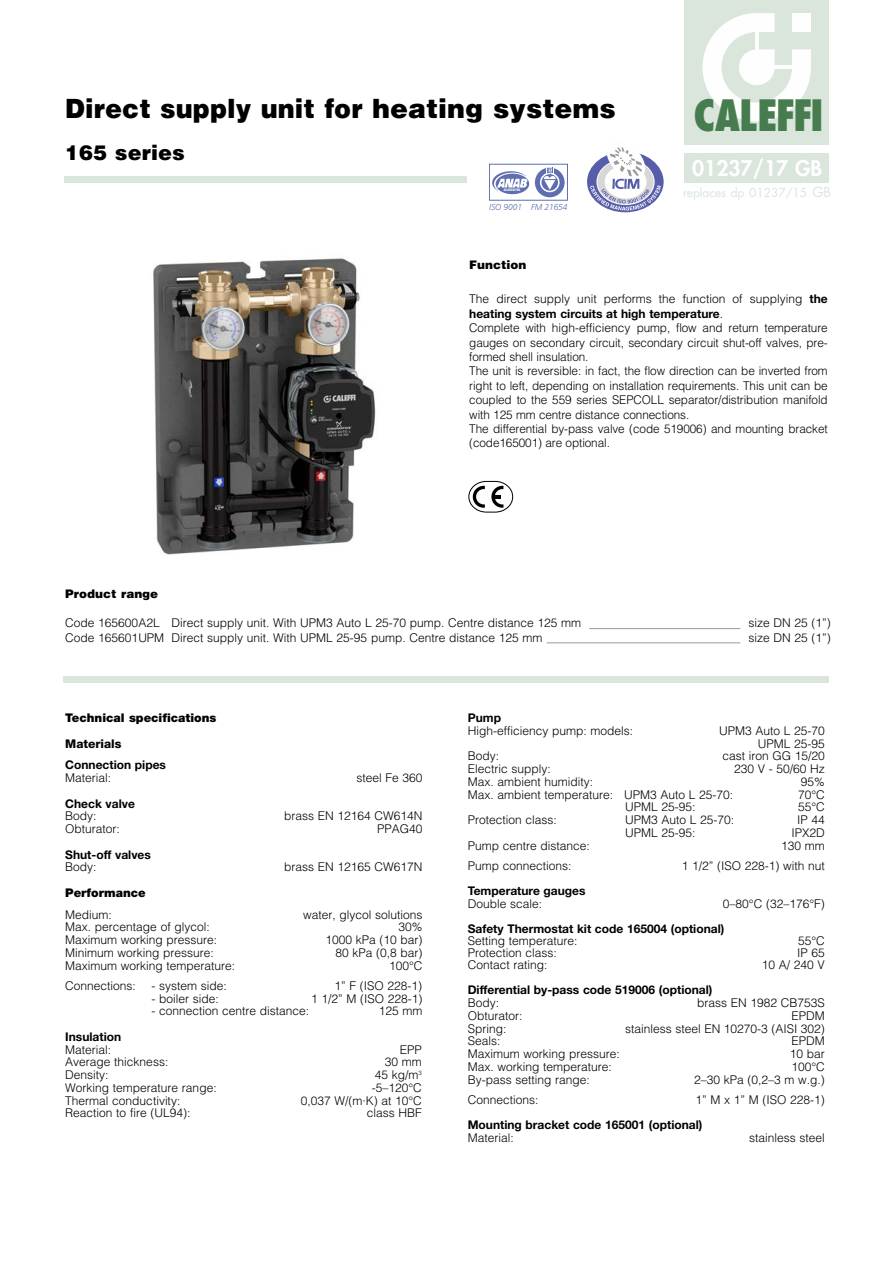
<style>
.page{position:relative;width:893px;height:1263px;background:#fff}
.page>*{position:absolute;margin:0;border:0;box-sizing:border-box;transform-origin:0 0}
.t1{font:800 condensed 42px "Futura";letter-spacing:-.035em;color:#477c4f}
.t2{font:900 27px "Helvetica";color:#000;scale:.95 1}
.t3{font:800 21px "Futura";color:#fff}
.t4{font:900 21px "Helvetica";color:#000}
.t5{font:300 12px/14.4px "Helvetica";color:#000}
.t6{font:700 12px "Helvetica Neue";color:#000}
.t7{font:900 12px "Helvetica Neue";color:#000}
.t8{font:12px "Futura";letter-spacing:-.005em;color:#dae5dc}
.t9{font:900 12px "Helvetica";color:#000}
.t10{font:800 12px "Helvetica Neue";color:#000}
.t11{font:italic 300 8.55px "Frutiger";letter-spacing:-.005em;color:#5e6eb0}
.t12{font:900 condensed 3.15px "Helvetica";letter-spacing:.005em;color:#fefefe}
.s1{font-size:13.5px}
.s2{font-family:"Helvetica Neue";font-weight:700}
.s3{font-family:"Helvetica";font-weight:300}
</style>
<div class="page">
<div style="left:685px;top:153px;width:144px;height:30px;background:#dae5dc"></div>
<div style="left:64px;top:676px;width:765px;height:6px;background:#dae5dc"></div>
<div style="left:685px;top:0;width:144px;height:145px;background:#dae5dc"></div>
<svg style="left:702px;top:13px;width:109px;height:109px"></svg>
<hr style="left:755px;top:32px;width:4px;height:18px;background:#fefefe">
<hr style="left:774px;top:65px;width:18px;height:4px;background:#fefefe">
<img style="left:153px;top:258px;width:223px;height:297px">
<hr style="left:547px;top:642px;width:193px;height:1px;background:#999">
<hr style="left:589px;top:628px;width:151px;height:1px;background:#999">
<svg style="left:468px;top:480px;width:46px;height:33px"></svg>
<div style="left:64px;top:176px;width:403px;height:7px;background:#dae5dc"></div>
<div style="left:496px;top:174px;width:33px;height:20px;background:#5e6eb0;border-radius:50%"></div>
<svg style="left:492px;top:171px;width:36px;height:21px"></svg>
<div style="left:489px;top:164px;width:79px;height:37px;border:1px solid #5e6eb0"></div>
<div style="left:535px;top:168px;width:30px;height:29px;background:#5e6eb0;border-radius:50%"></div>
<svg style="left:540px;top:173px;width:20px;height:19px"></svg>
<svg style="left:541px;top:174px;width:17px;height:17px"></svg>
<svg style="left:544px;top:168px;width:12px;height:22px"></svg>
<svg style="left:587px;top:151px;width:77px;height:61px"></svg>
<svg style="left:590px;top:147px;width:71px;height:64px"></svg>
<h2 class="t2" style="left:65px;top:93px;width:581px">Direct supply unit for heating systems</h2>
<h3 class="t4" style="left:65px;top:141px;width:121px">165 series</h3>
<p class="t12" style="left:504px;top:188px;width:18px">ACCREDITED</p>
<p class="t11" style="left:489px;top:203px;width:80px">ISO 9001 FM 21654</p>
<h1 class="t1" style="left:693px;top:98px;width:132px">CALEFFI</h1>
<h3 class="t3" style="left:692px;top:158px;width:132px">01237/17 GB</h3>
<p class="t8" style="left:683px;top:187px;width:150px">replaces dp 01237/15 <span class="s1">GB</span></p>
<p class="t9" style="left:469px;top:258px;width:59px">Function</p>
<p class="t5" style="left:469px;top:291px;width:360px">The direct supply unit performs the function of supplying <span class="s2">the</span></p>
<p class="t6" style="left:469px;top:309px;width:255px">heating system circuits at high temperature<span class="s3">.</span></p>
<p class="t5" style="left:469px;top:320px;width:360px">Complete with high-efficiency pump, flow and return temperature gauges on secondary circuit, secondary circuit shut-off valves, pre&shy;formed shell insulation.<br>The unit is reversible: in fact, the flow direction can be inverted from right to left, depending on installation requirements. This unit can be coupled to the 559 series SEPCOLL separator/distribution manifold with 125 mm centre distance connections.<br>The differential by-pass valve (code 519006) and mounting bracket (code165001) are optional.</p>
<p class="t9" style="left:65px;top:587px;width:95px">Product range</p>
<p class="t5" style="left:65px;top:615px;width:517px">Code 165600A2L Direct supply unit. With UPM3 Auto L 25-70 pump. Centre distance 125 mm</p>
<p class="t5" style="left:748px;top:615px;width:84px">size DN 25 (1”)</p>
<p class="t5" style="left:65px;top:629px;width:479px">Code 165601UPM Direct supply unit. With UPML 25-95 pump. Centre distance 125 mm</p>
<p class="t5" style="left:748px;top:629px;width:84px">size DN 25 (1”)</p>
<p class="t7" style="left:65px;top:713px;width:153px">Technical specifications</p>
<p class="t10" style="left:65px;top:739px;width:58px">Materials</p>
<p class="t6" style="left:65px;top:761px;width:102px">Connection pipes</p>
<p class="t5" style="left:65px;top:770px;width:48px">Material:</p>
<p class="t5" style="left:356px;top:770px;width:68px">steel Fe 360</p>
<p class="t6" style="left:65px;top:799px;width:71px">Check valve</p>
<p class="t5" style="left:65px;top:808px;width:33px">Body:</p>
<p class="t5" style="left:284px;top:808px;width:140px">brass EN 12164 CW614N</p>
<p class="t5" style="left:65px;top:821px;width:56px">Obturator:</p>
<p class="t5" style="left:377px;top:821px;width:47px">PPAG40</p>
<p class="t6" style="left:65px;top:850px;width:87px">Shut-off valves</p>
<p class="t5" style="left:65px;top:859px;width:33px">Body:</p>
<p class="t5" style="left:284px;top:859px;width:140px">brass EN 12165 CW617N</p>
<p class="t7" style="left:65px;top:888px;width:82px">Performance</p>
<p class="t5" style="left:65px;top:906px;width:48px">Medium:</p>
<p class="t5" style="left:303px;top:906px;width:121px">water, glycol solutions</p>
<p class="t5" style="left:65px;top:919px;width:146px">Max. percentage of glycol:</p>
<p class="t5" style="left:398px;top:919px;width:26px">30%</p>
<p class="t5" style="left:65px;top:932px;width:154px">Maximum working pressure:</p>
<p class="t5" style="left:325px;top:932px;width:99px">1000 kPa (10 bar)</p>
<p class="t5" style="left:65px;top:944px;width:150px">Minimum working pressure:</p>
<p class="t5" style="left:335px;top:944px;width:89px">80 kPa (0,8 bar)</p>
<p class="t5" style="left:65px;top:957px;width:172px">Maximum working temperature:</p>
<p class="t5" style="left:389px;top:957px;width:35px">100°C</p>
<p class="t5" style="left:65px;top:977px;width:72px">Connections:</p>
<p class="t5" style="left:151px;top:977px;width:77px">- system side:</p>
<p class="t5" style="left:334px;top:977px;width:89px">1” F (ISO 228-1)</p>
<p class="t5" style="left:151px;top:990px;width:69px">- boiler side:</p>
<p class="t5" style="left:311px;top:990px;width:113px">1 1/2” M (ISO 228-1)</p>
<p class="t5" style="left:151px;top:1003px;width:159px">- connection centre distance:</p>
<p class="t5" style="left:379px;top:1003px;width:45px">125 mm</p>
<p class="t6" style="left:65px;top:1032px;width:57px">Insulation</p>
<p class="t5" style="left:65px;top:1041px;width:48px">Material:</p>
<p class="t5" style="left:400px;top:1041px;width:23px">EPP</p>
<p class="t5" style="left:65px;top:1054px;width:105px">Average thickness:</p>
<p class="t5" style="left:385px;top:1054px;width:39px">30 mm</p>
<p class="t5" style="left:65px;top:1067px;width:45px">Density:</p>
<p class="t5" style="left:375px;top:1067px;width:49px">45 kg/m<sup>3</sup></p>
<p class="t5" style="left:65px;top:1079px;width:153px">Working temperature range:</p>
<p class="t5" style="left:372px;top:1079px;width:52px">-5–120°C</p>
<p class="t5" style="left:65px;top:1092px;width:117px">Thermal conductivity:</p>
<p class="t5" style="left:301px;top:1092px;width:123px">0,037 W/(m·K) at 10°C</p>
<p class="t5" style="left:65px;top:1105px;width:127px">Reaction to fire (UL94):</p>
<p class="t5" style="left:367px;top:1105px;width:57px">class HBF</p>
<p class="t6" style="left:468px;top:713px;width:35px">Pump</p>
<p class="t5" style="left:468px;top:722px;width:167px">High-efficiency pump: models:</p>
<p class="t5" style="left:719px;top:723px;width:107px;line-height:12.8px;text-align:right">UPM3 Auto L 25-70<br>UPML 25-95</p>
<p class="t5" style="left:468px;top:748px;width:33px">Body:</p>
<p class="t5" style="left:722px;top:748px;width:104px">cast iron GG 15/20</p>
<p class="t5" style="left:468px;top:761px;width:85px">Electric supply:</p>
<p class="t5" style="left:734px;top:761px;width:92px">230 V - 50/60 Hz</p>
<p class="t5" style="left:468px;top:773px;width:127px">Max. ambient humidity:</p>
<p class="t5" style="left:801px;top:773px;width:26px">95%</p>
<p class="t5" style="left:468px;top:786px;width:267px">Max. ambient temperature: UPM3 Auto L 25-70:</p>
<p class="t5" style="left:798px;top:786px;width:28px">70°C</p>
<p class="t5" style="left:625px;top:799px;width:72px">UPML 25-95:</p>
<p class="t5" style="left:798px;top:799px;width:28px">55°C</p>
<p class="t5" style="left:468px;top:812px;width:91px">Protection class:</p>
<p class="t5" style="left:625px;top:812px;width:111px">UPM3 Auto L 25-70:</p>
<p class="t5" style="left:797px;top:812px;width:29px">IP 44</p>
<p class="t5" style="left:625px;top:824px;width:72px">UPML 25-95:</p>
<p class="t5" style="left:792px;top:824px;width:35px">IPX2D</p>
<p class="t5" style="left:468px;top:837px;width:124px">Pump centre distance:</p>
<p class="t5" style="left:781px;top:837px;width:45px">130 mm</p>
<p class="t5" style="left:468px;top:857px;width:105px">Pump connections:</p>
<p class="t5" style="left:682px;top:857px;width:145px">1 1/2” (ISO 228-1) with nut</p>
<p class="t6" style="left:468px;top:887px;width:119px">Temperature gauges</p>
<p class="t5" style="left:468px;top:896px;width:76px">Double scale:</p>
<p class="t5" style="left:723px;top:896px;width:103px">0–80°C (32–176°F)</p>
<p class="t6" style="left:468px;top:924px;width:258px">Safety Thermostat kit code 165004 (optional)</p>
<p class="t5" style="left:468px;top:932px;width:111px">Setting temperature:</p>
<p class="t5" style="left:798px;top:932px;width:28px">55°C</p>
<p class="t5" style="left:468px;top:944px;width:91px">Protection class:</p>
<p class="t5" style="left:797px;top:944px;width:29px">IP 65</p>
<p class="t5" style="left:468px;top:956px;width:81px">Contact rating:</p>
<p class="t5" style="left:762px;top:956px;width:65px">10 A/ 240 V</p>
<p class="t6" style="left:468px;top:986px;width:246px">Differential by-pass code 519006 (optional)</p>
<p class="t5" style="left:468px;top:995px;width:33px">Body:</p>
<p class="t5" style="left:697px;top:995px;width:129px">brass EN 1982 CB753S</p>
<p class="t5" style="left:468px;top:1007px;width:56px">Obturator:</p>
<p class="t5" style="left:792px;top:1007px;width:35px">EPDM</p>
<p class="t5" style="left:468px;top:1020px;width:40px">Spring:</p>
<p class="t5" style="left:625px;top:1020px;width:201px">stainless steel EN 10270-3 (AISI 302)</p>
<p class="t5" style="left:468px;top:1033px;width:34px">Seals:</p>
<p class="t5" style="left:792px;top:1033px;width:35px">EPDM</p>
<p class="t5" style="left:468px;top:1046px;width:154px">Maximum working pressure:</p>
<p class="t5" style="left:790px;top:1046px;width:37px">10 bar</p>
<p class="t5" style="left:468px;top:1058px;width:146px">Max. working temperature:</p>
<p class="t5" style="left:791px;top:1058px;width:35px">100°C</p>
<p class="t5" style="left:468px;top:1071px;width:124px">By-pass setting range:</p>
<p class="t5" style="left:694px;top:1071px;width:132px">2–30 kPa (0,2–3 m w.g.)</p>
<p class="t5" style="left:468px;top:1091px;width:72px">Connections:</p>
<p class="t5" style="left:696px;top:1091px;width:131px">1” M x 1” M (ISO 228-1)</p>
<p class="t6" style="left:468px;top:1121px;width:236px">Mounting bracket code 165001 (optional)</p>
<p class="t5" style="left:468px;top:1130px;width:48px">Material:</p>
<p class="t5" style="left:749px;top:1130px;width:77px">stainless steel</p>
</div>
